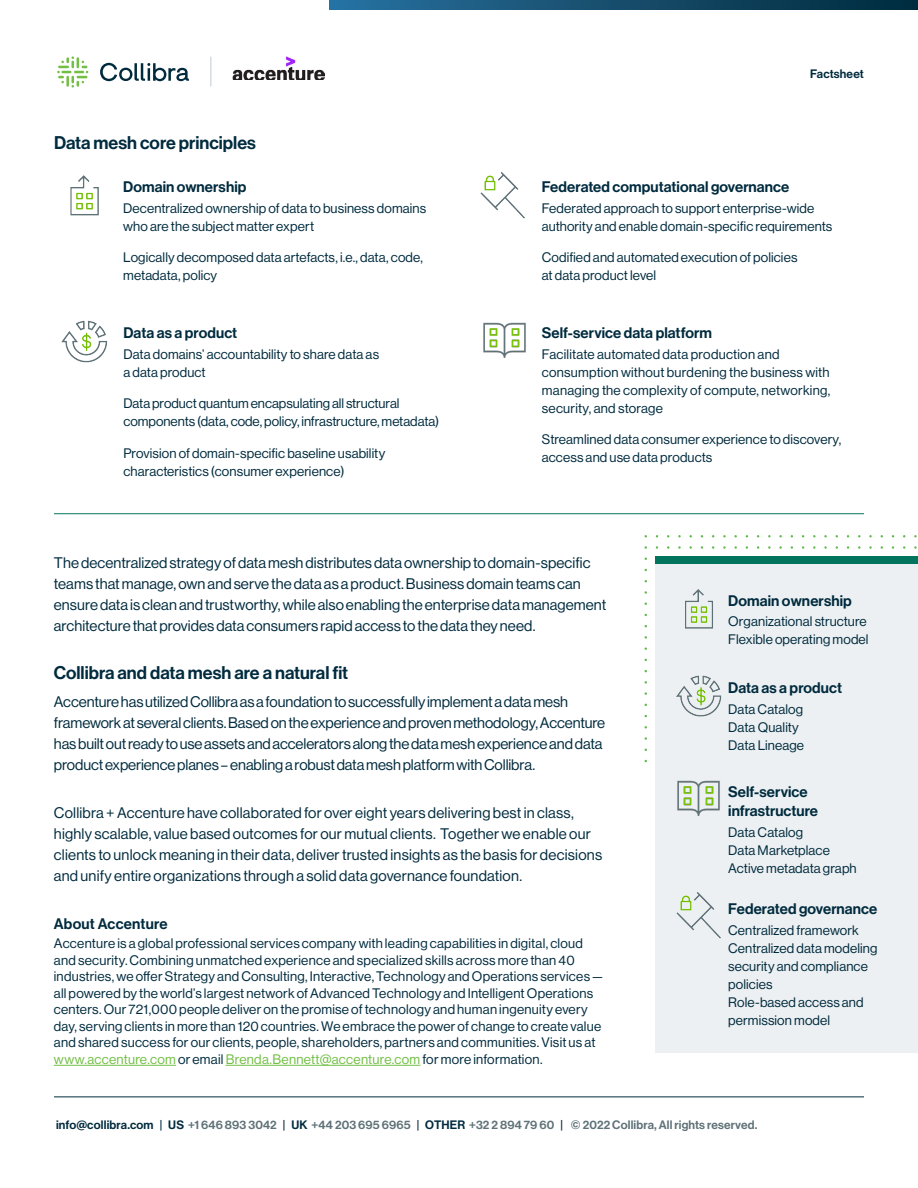
<style>
.page{position:relative;width:918px;height:1188px;background:#fff}
.page>*{position:absolute;margin:0;border:0;box-sizing:border-box;transform-origin:0 0}
.t1{font:500 18px "Haas Grot Disp 65";color:#002b3e}
.t2{font:15px/21px "Haas Grot Disp 55 Roman";color:#002b3e}
.t3{font:500 15px/19.5px "Haas Grot Disp 65";letter-spacing:.01em;color:#002b3e}
.t4{font:13.5px/18px "Haas Grot Disp 55 Roman";letter-spacing:.01em;color:#002b3e}
.t5{font:500 12px "Haas Grot Disp 65";letter-spacing:.015em;color:#5f7278}
.t6{font:500 12px "Haas Grot Disp 65";letter-spacing:.01em;color:#002b3e}
.s1{color:#72bf44}
.s2{color:#002b3e}
</style>
<div class="page">
<svg style="left:211px;top:57px;width:1px;height:29px"></svg>
<hr style="left:54px;top:1096px;width:810px;height:1px;background:#002b3e">
<svg style="left:329px;top:0;width:589px;height:9px;background:#144d6d"></svg>
<svg style="left:57px;top:56px;width:31px;height:32px"></svg>
<svg style="left:100px;top:63px;width:89px;height:18px"></svg>
<img style="left:233px;top:56px;width:92px;height:24px">
<div style="left:655px;top:556px;width:263px;height:497px;background:#edf0f2"></div>
<img style="left:685px;top:589px;width:28px;height:40px">
<img style="left:70px;top:175px;width:29px;height:41px">
<img style="left:677px;top:780px;width:43px;height:36px">
<img style="left:483px;top:322px;width:43px;height:36px">
<img style="left:676px;top:675px;width:46px;height:42px">
<img style="left:61px;top:320px;width:47px;height:43px">
<img style="left:676px;top:892px;width:45px;height:47px">
<img style="left:480px;top:172px;width:45px;height:47px">
<div style="left:655px;top:556px;width:263px;height:7px;background:#03755f"></div>
<hr style="left:54px;top:1065px;width:122px;height:1px;background:#72bf44">
<hr style="left:226px;top:1065px;width:194px;height:1px;background:#72bf44">
<hr style="left:54px;top:513px;width:810px;height:1px;background:#03755f">
<h1 class="t1" style="left:54px;top:132px;width:203px">Data mesh core principles</h1>
<p class="t3" style="left:123px;top:177px;width:125px">Domain ownership</p>
<p class="t4" style="left:123px;top:199px;width:305px">Decentralized ownership of data to business domains who are the subject matter expert</p>
<p class="t4" style="left:123px;top:249px;width:301px">Logically decomposed data artefacts, i.e., data, code, metadata, policy</p>
<p class="t3" style="left:123px;top:323px;width:115px">Data as a product</p>
<p class="t4" style="left:123px;top:345px;width:257px">Data domains’ accountability to share data as a data product</p>
<p class="t4" style="left:123px;top:395px;width:317px">Data product quantum encapsulating all structural components (data, code, policy, infrastructure, metadata)</p>
<p class="t4" style="left:123px;top:444px;width:263px">Provision of domain-specific baseline usability characteristics (consumer experience)</p>
<p class="t6" style="left:810px;top:67px;width:55px">Factsheet</p>
<p class="t3" style="left:542px;top:177px;width:249px">Federated computational governance</p>
<p class="t4" style="left:542px;top:199px;width:292px">Federated approach to support enterprise-wide authority and enable domain-specific requirements</p>
<p class="t4" style="left:542px;top:249px;width:257px">Codified and automated execution of policies at data product level</p>
<p class="t3" style="left:542px;top:323px;width:172px">Self-service data platform</p>
<p class="t4" style="left:542px;top:345px;width:290px">Facilitate automated data production and consumption without burdening the business with managing the complexity of compute, networking, security, and storage</p>
<p class="t4" style="left:542px;top:431px;width:301px">Streamlined data consumer experience to discovery, access and use data products</p>
<p class="t2" style="left:54px;top:553px;width:554px">The decentralized strategy of data mesh distributes data ownership to domain-specific teams that manage, own and serve the data as a product. Business domain teams can ensure data is clean and trustworthy, while also enabling the enterprise data management architecture that provides data consumers rapid access to the data they need.</p>
<h1 class="t1" style="left:54px;top:663px;width:296px">Collibra and data mesh are a natural fit</h1>
<p class="t2" style="left:54px;top:692px;width:553px">Accenture has utilized Collibra as a foundation to successfully implement a data mesh framework at several clients. Based on the experience and proven methodology, Accenture has built out ready to use assets and accelerators along the data mesh experience and data product experience planes – enabling a robust data mesh platform with Collibra.</p>
<p class="t2" style="left:54px;top:803px;width:550px">Collibra + Accenture have collaborated for over eight years delivering best in class, highly scalable, value based outcomes for our mutual clients. Together we enable our clients to unlock meaning in their data, deliver trusted insights as the basis for decisions and unify entire organizations through a solid data governance foundation.</p>
<p class="t3" style="left:54px;top:914px;width:115px">About Accenture</p>
<p class="t4" style="left:54px;top:936px;width:551px;line-height:16.5px">Accenture is a global professional services company with leading capabilities in digital, cloud and security. Combining unmatched experience and specialized skills across more than 40 industries, we offer Strategy and Consulting, Interactive, Technology and Operations services — all powered by the world’s largest network of Advanced Technology and Intelligent Operations centers. Our 721,000 people deliver on the promise of technology and human ingenuity every day, serving clients in more than 120 countries. We embrace the power of change to create value and shared success for our clients, people, shareholders, partners and communities. Visit us at <span class="s1">www.accenture.com</span> or email <span class="s1">Brenda.Bennett@accenture.com</span> for more information.</p>
<p class="t3" style="left:728px;top:591px;width:125px">Domain ownership</p>
<p class="t4" style="left:728px;top:612px;width:142px">Organizational structure<br>Flexible operating model</p>
<p class="t3" style="left:728px;top:679px;width:115px">Data as a product</p>
<p class="t4" style="left:728px;top:700px;width:77px">Data Catalog<br>Data Quality<br>Data Lineage</p>
<p class="t3" style="left:728px;top:782px;width:91px">Self-service infrastructure</p>
<p class="t4" style="left:728px;top:823px;width:130px">Data Catalog<br>Data Marketplace<br>Active metadata graph</p>
<p class="t3" style="left:728px;top:899px;width:151px">Federated governance</p>
<p class="t4" style="left:728px;top:921px;width:151px">Centralized framework<br>Centralized data modeling security and compliance policies<br>Role-based access and permission model</p>
<p class="t5" style="left:56px;top:1118px;width:703px"><span class="s2">info@collibra.com | US</span> +1 646 893 3042 <span class="s2">| UK</span> +44 203 695 6965 <span class="s2">| OTHER</span> +32 2 894 79 60 <span class="s2">|</span> © 2022 Collibra, All rights reserved.</p>
</div>
